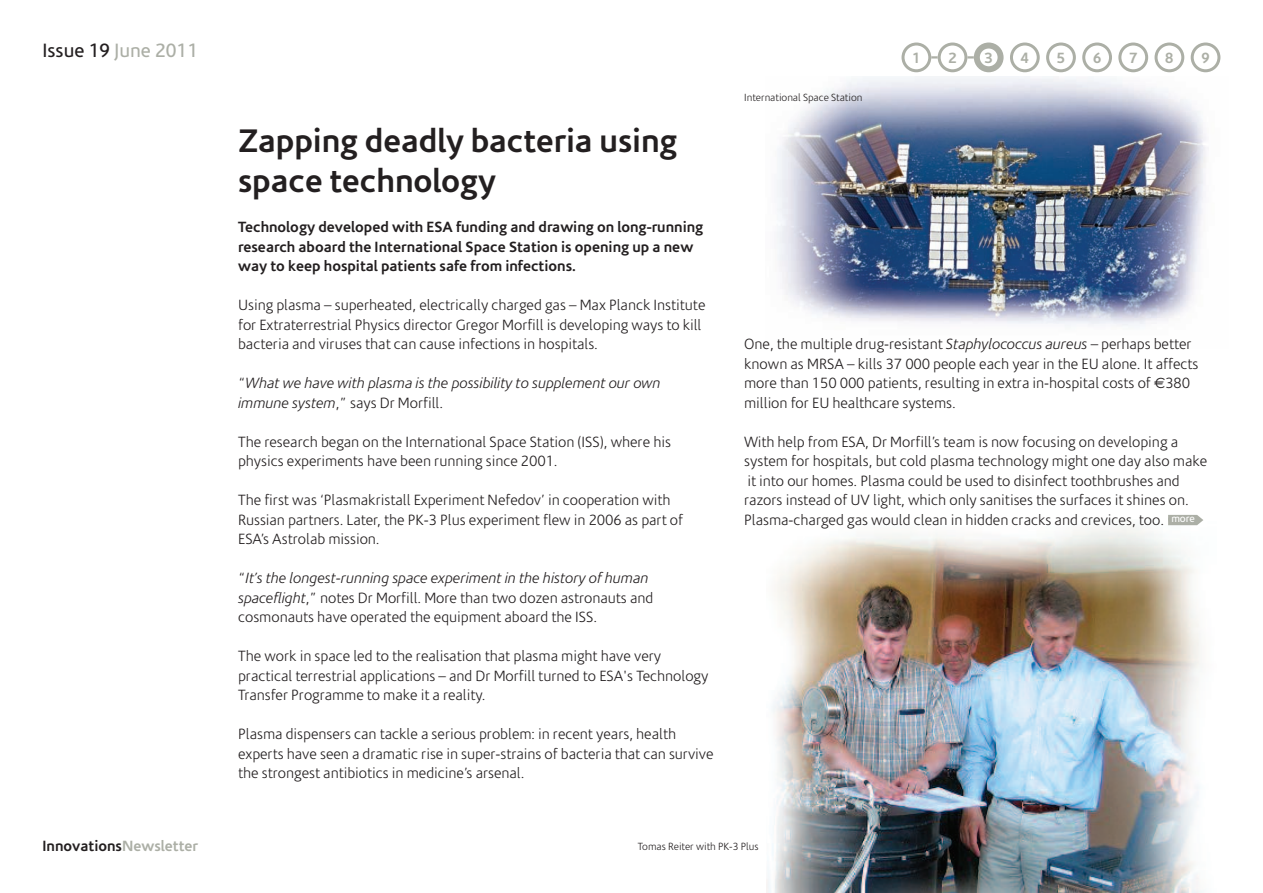
<style>
.page{position:relative;width:1263px;height:893px;background:#fff}
.page>*{position:absolute;margin:0;border:0;box-sizing:border-box;transform-origin:0 0}
.t1{font:700 33px/39.6px "Corisande";letter-spacing:-.005em;color:#231f20}
.t2{font:19.5px "Corisande";color:#acafa6}
.t3{font:300 15px/19.5px "Corisande";color:#231f20}
.t4{font:700 15px/19.5px "Corisande";color:#231f20}
.t5{font:italic 300 15px/19.5px "Corisande";color:#231f20}
.t6{font:700 15px "Corisande";color:#acafa6}
.t7{font:300 10.5px "Corisande";color:#231f20}
.t8{font:10.5px "Corisande";color:#fff}
.s1{color:#231f20}
.s2{color:#acafa6}
.s3{font-style:normal}
.s4{font-style:italic}
.s5{font-family:"Euro Sans";font-weight:400}
</style>
<div class="page">
<img style="left:777px;top:77px;width:429px;height:249px">
<img style="left:767px;top:525px;width:436px;height:368px">
<svg style="left:1010px;top:43px;width:30px;height:29px"></svg>
<svg style="left:1046px;top:43px;width:30px;height:29px"></svg>
<svg style="left:1082px;top:43px;width:30px;height:29px"></svg>
<svg style="left:1118px;top:43px;width:30px;height:29px"></svg>
<svg style="left:1154px;top:43px;width:30px;height:29px"></svg>
<svg style="left:1191px;top:43px;width:29px;height:29px"></svg>
<svg style="left:901px;top:43px;width:102px;height:29px"></svg>
<svg style="left:1168px;top:515px;width:35px;height:10px"></svg>
<h2 class="t2" style="left:43px;top:40px;width:157px"><span class="s1">Issue 19</span> June 2011</h2>
<p class="t4" style="left:43px;top:836px;width:157px">Innovations<span class="s2">Newsletter</span></p>
<h1 class="t1" style="left:238px;top:122px;width:441px">Zapping deadly bacteria using space technology</h1>
<p class="t4" style="left:238px;top:218px;width:467px">Technology developed with ESA funding and drawing on long-running research aboard the International Space Station is opening up a new way to keep hospital patients safe from infections.</p>
<p class="t3" style="left:238px;top:296px;width:469px">Using plasma – superheated, electrically charged gas – Max Planck Institute for Extraterrestrial Physics director Gregor Morfill is developing ways to kill bacteria and viruses that can cause infections in hospitals.</p>
<p class="t5" style="left:238px;top:374px;width:424px"><span class="s3">“</span>What we have with plasma is the possibility to supplement our own immune system<span class="s3">,” says Dr Morfill.</span></p>
<p class="t3" style="left:238px;top:432px;width:434px">The research began on the International Space Station (ISS), where his physics experiments have been running since 2001.</p>
<p class="t3" style="left:238px;top:491px;width:446px">The first was ‘Plasmakristall Experiment Nefedov’ in cooperation with<br>Russian partners. Later, the PK-3 Plus experiment flew in 2006 as part of<br>ESA’s Astrolab mission.</p>
<p class="t3" style="left:238px;top:569px;width:417px">“<span class="s4">It’s the longest-running space experiment in the history of human spaceflight</span>,” notes Dr Morfill. More than two dozen astronauts and cosmonauts have operated the equipment aboard the ISS.</p>
<p class="t3" style="left:238px;top:647px;width:472px">The work in space led to the realisation that plasma might have very practical terrestrial applications – and Dr Morfill turned to ESA's Technology<br>Transfer Programme to make it a reality.</p>
<p class="t3" style="left:238px;top:725px;width:477px">Plasma dispensers can tackle a serious problem: in recent years, health experts have seen a dramatic rise in super-strains of bacteria that can survive the strongest antibiotics in medicine’s arsenal.</p>
<p class="t7" style="left:744px;top:92px;width:120px">International Space Station</p>
<p class="t6" style="left:912px;top:49px;width:10px">1</p>
<p class="t6" style="left:948px;top:49px;width:10px">2</p>
<p class="t6" style="left:984px;top:49px;width:10px">3</p>
<p class="t6" style="left:1021px;top:49px;width:10px">4</p>
<p class="t6" style="left:1057px;top:49px;width:10px">5</p>
<p class="t6" style="left:1093px;top:49px;width:10px">6</p>
<p class="t6" style="left:1129px;top:49px;width:10px">7</p>
<p class="t6" style="left:1165px;top:49px;width:10px">8</p>
<p class="t6" style="left:1201px;top:49px;width:10px">9</p>
<p class="t3" style="left:744px;top:335px;width:456px">One, the multiple drug-resistant <span class="s4">Staphylococcus aureus</span> – perhaps better known as MRSA – kills 37 000 people each year in the EU alone. It affects more than 150 000 patients, resulting in extra in-hospital costs of <span class="s5">€</span>380 million for EU healthcare systems.</p>
<p class="t3" style="left:744px;top:432px;width:465px">With help from ESA, Dr Morfill’s team is now focusing on developing a system for hospitals, but cold plasma technology might one day also make it into our homes. Plasma could be used to disinfect toothbrushes and razors instead of UV light, which only sanitises the surfaces it shines on.<br>Plasma-charged gas would clean in hidden cracks and crevices, too.</p>
<p class="t8" style="left:1171px;top:513px;width:25px">more</p>
<p class="t7" style="left:638px;top:841px;width:122px">Tomas Reiter with PK-3 Plus</p>
</div>
